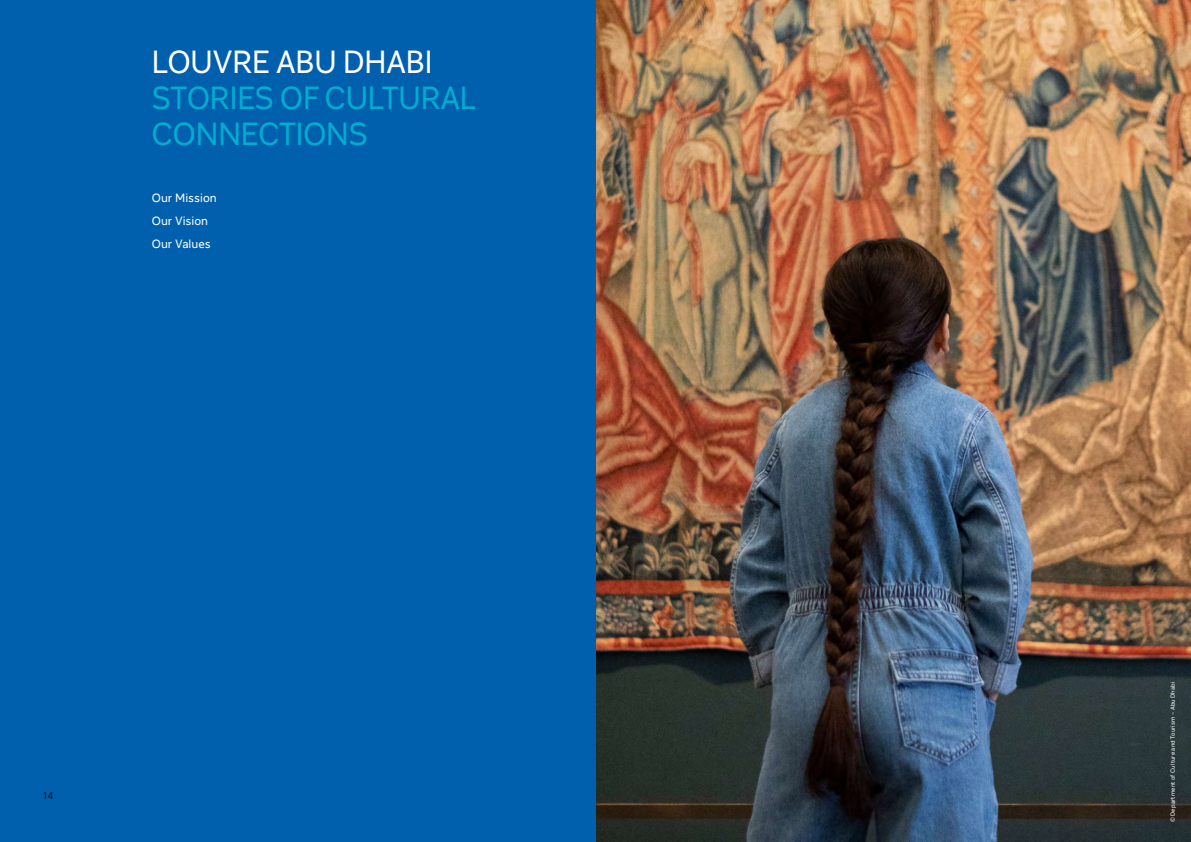
<style>
.page{position:relative;width:1191px;height:842px;background:#fff}
.page>*{position:absolute;margin:0;border:0;box-sizing:border-box;transform-origin:0 0}
.t1{font:32px/36px "LAD Display";color:#00add1}
.t2{font:32px "LAD Display";color:#fff}
.t3{font:12px/22.8px "LAD";color:#fff}
.t4{font:300 10px "Frutiger LT Pro";color:#000}
.t5{font:6px "LAD";letter-spacing:.025em;color:#fff}
</style>
<div class="page">
<img style="left:595px;top:0;width:596px;height:842px">
<div style="left:0;top:0;width:595px;height:842px;background:#0060ae"></div>
<h1 class="t2" style="left:152px;top:43px;width:282px">LOUVRE ABU DHABI</h1>
<h1 class="t1" style="left:152px;top:82px;width:325px">STORIES OF CULTURAL<br>CONNECTIONS</h1>
<h2 class="t3" style="left:152px;top:187px;width:66px">Our Mission<br>Our Vision<br>Our Values</h2>
<h3 class="t4" style="left:43px;top:790px;width:12px">14</h3>
<p class="t5" style="left:1169px;top:822px;width:142px;rotate:-90deg">© Department of Culture and Tourism – Abu Dhabi</p>
</div>
